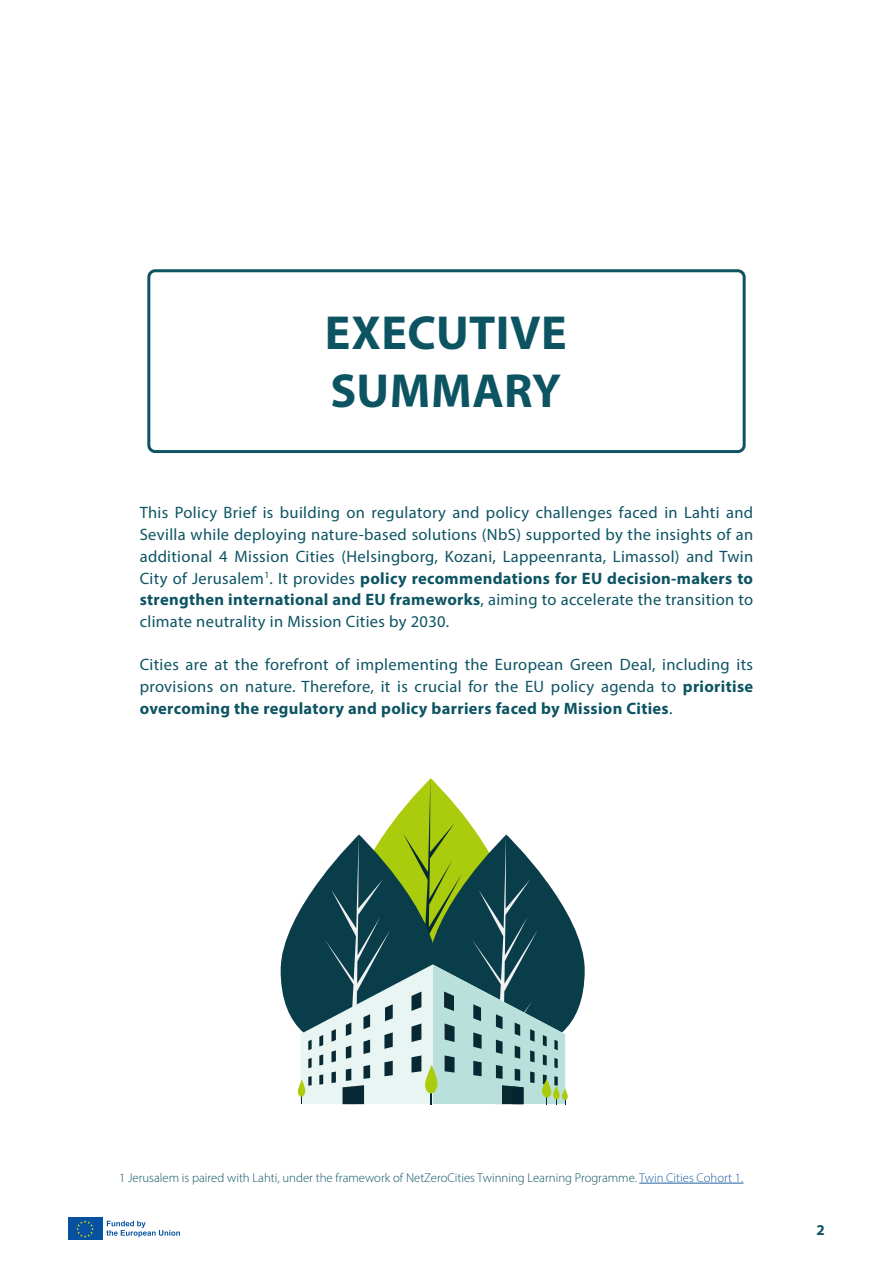
<style>
.page{position:relative;width:893px;height:1263px;background:#fff}
.page>*{position:absolute;margin:0;border:0;box-sizing:border-box;transform-origin:0 0}
.t1{font:700 48px/57.6px "Myriad Pro";letter-spacing:.01em;color:#0d5463}
.t2{font:16.5px/21.8px "Myriad Pro";letter-spacing:.02em;color:#0d5463;text-align:justify}
.t3{font:700 15px "Myriad Pro";color:#0d5463}
.t4{font:300 12.75px "Myriad Pro";color:#0d5463}
.s1{font-weight:700}
.s2{color:#215e9e}
</style>
<div class="page">
<div style="left:147px;top:269px;width:599px;height:184px;border:3px solid #0d5463;border-radius:6px"></div>
<div style="left:68px;top:1217px;width:34px;height:23px;background:#0651a0"></div>
<svg style="left:76px;top:1220px;width:18px;height:18px"></svg>
<svg style="left:106px;top:1221px;width:74px;height:16px"></svg>
<hr style="left:639px;top:1183px;width:104px;height:1px;background:#215e9e">
<svg style="left:281px;top:778px;width:304px;height:327px"></svg>
<h1 class="t1" style="left:325px;top:303px;width:243px">EXECUTIVE<br>SUMMARY</h1>
<p class="t2" style="left:140px;top:502px;width:615px">This Policy Brief is building on regulatory and policy challenges faced in Lahti and Sevilla while deploying nature-based solutions (NbS) supported by the insights of an additional 4 Mission Cities (Helsingborg, Kozani, Lappeenranta, Limassol) and Twin City of Jerusalem<sup>1</sup>. It provides <span class="s1">policy recommendations for EU decision-makers to strengthen international and EU frameworks</span>, aiming to accelerate the transition to climate neutrality in Mission Cities by 2030.</p>
<p class="t2" style="left:140px;top:653px;width:615px">Cities are at the forefront of implementing the European Green Deal, including its provisions on nature. Therefore, it is crucial for the EU policy agenda to <span class="s1">prioritise overcoming the regulatory and policy barriers faced by Mission Cities</span>.</p>
<p class="t4" style="left:119px;top:1170px;width:626px">1 Jerusalem is paired with Lahti, under the framework of NetZeroCities Twinning Learning Programme. <span class="s2">Twin Cities Cohort 1.</span></p>
<p class="t3" style="left:817px;top:1220px;width:10px">2</p>
</div>
